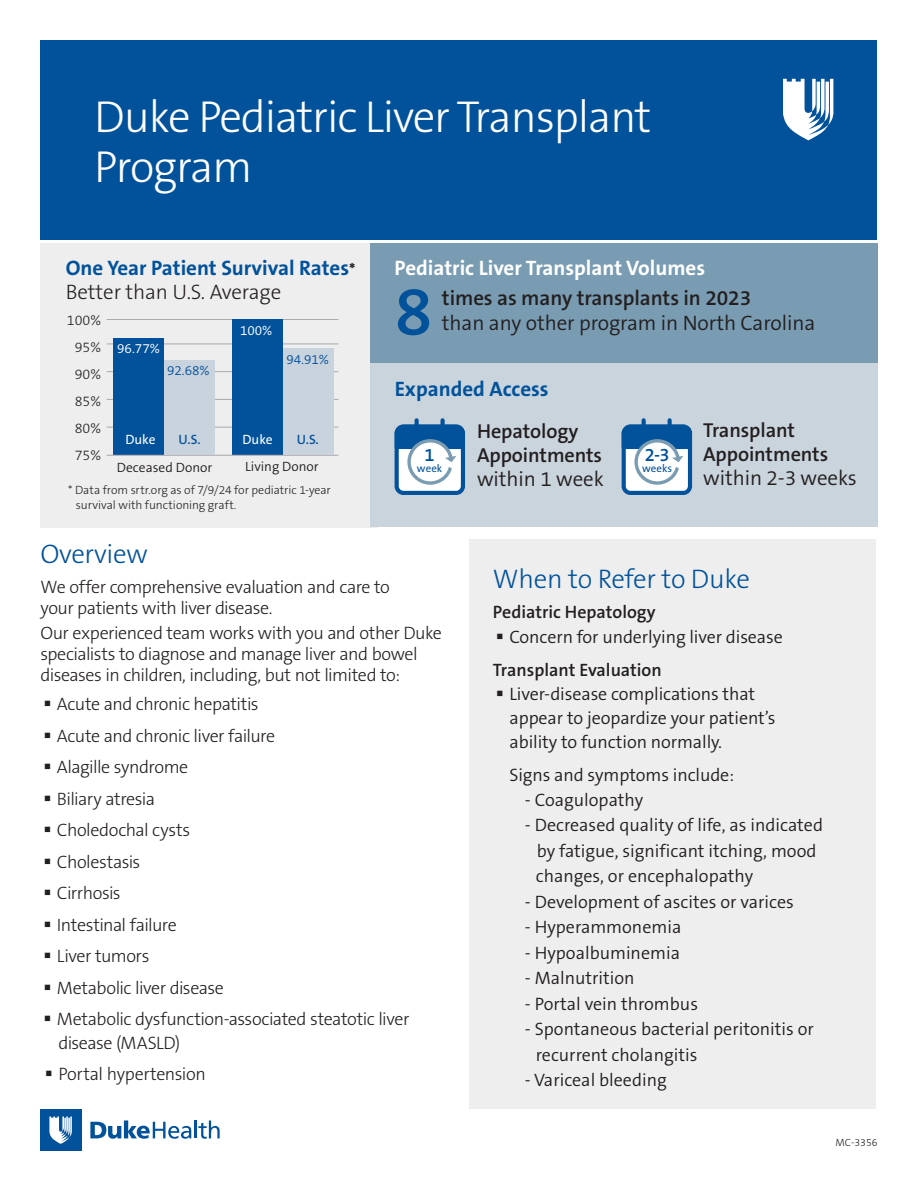
<style>
.page{position:relative;width:918px;height:1188px;background:#fff}
.page>*{position:absolute;margin:0;border:0;box-sizing:border-box;transform-origin:0 0}
.t1{font:600 69px "The Sans B W6";color:#01529a}
.t2{font:300 45px/49.5px "The Sans B W3";letter-spacing:-.025em;color:#fff}
.t3{font:300 27px "The Sans B W3";letter-spacing:-.01em;color:#01529a}
.t4{font:300 21px/24.8px "The Sans B W4";letter-spacing:-.005em;color:#231f20}
.t5{font:700 21px "The Sans B W7";color:#01529a}
.t6{font:700 21px "The Sans B W7";color:#fff}
.t7{font:300 21px "The Sans B W3";letter-spacing:-.005em;color:#231f20}
.t8{font:600 20.25px/24px "The Sans B W6";letter-spacing:-.005em;color:#231f20}
.t9{font:600 18.45px "The Sans B W6";color:#01529a}
.t10{font:300 18px/21px "The Sans B W3";letter-spacing:-.03em;color:#231f20}
.t11{font:300 18px/25.5px "The Sans B W4";color:#231f20}
.t12{font:600 18px "The Sans B W6";color:#231f20}
.t13{font:300 14.25px/27.2px "The Sans B W3";color:#231f20;text-align:center}
.t14{font:14.25px "The Sans B W5 Plain";color:#01529a}
.t15{font:300 13.5px "The Sans B W4";color:#231f20}
.t16{font:300 13.5px "The Sans B W4";color:#07549c}
.t17{font:300 13.5px "The Sans B W4";color:#fff}
.t18{font:13.5px "The Sans B W5 Plain";color:#fff}
.t19{font:600 13.5px "The Sans B W6";color:#07549c}
.t20{font:300 12px/15px "The Sans B W3";letter-spacing:-.005em;color:#231f20}
.t21{font:10.95px "The Sans B W5 Plain";color:#01529a}
.t22{font:300 10.5px "The Sans B W3";letter-spacing:-.005em;color:#231f20}
.s1{font-size:16.5px;color:#231f20}
.s2{font-family:"The Sans B W6";font-weight:600}
</style>
<div class="page">
<div style="left:469px;top:539px;width:407px;height:570px;background:#eeeeef"></div>
<div style="left:40px;top:243px;width:338px;height:284px;background:#eeeeef"></div>
<div style="left:40px;top:40px;width:837px;height:200px;background:#01529a"></div>
<svg style="left:783px;top:79px;width:51px;height:61px"></svg>
<div style="left:370px;top:243px;width:508px;height:120px;background:#799cb2"></div>
<div style="left:370px;top:363px;width:508px;height:163px;background:#cad4dd"></div>
<div style="left:397px;top:427px;width:66px;height:66px;background:#fff;border-radius:7px"></div>
<div style="left:395px;top:425px;width:70px;height:70px;border:4px solid #01529a;border-radius:7px"></div>
<svg style="left:415px;top:420px;width:4px;height:3px"></svg>
<svg style="left:441px;top:420px;width:4px;height:3px"></svg>
<svg style="left:394px;top:423px;width:71px;height:62px"></svg>
<div style="left:624px;top:427px;width:66px;height:66px;background:#fff;border-radius:7px"></div>
<div style="left:622px;top:425px;width:70px;height:70px;border:4px solid #01529a;border-radius:7px"></div>
<svg style="left:642px;top:420px;width:4px;height:3px"></svg>
<svg style="left:668px;top:420px;width:4px;height:3px"></svg>
<svg style="left:621px;top:423px;width:72px;height:62px"></svg>
<hr style="left:107px;top:319px;width:231px;height:1px;background:#a8a9ad">
<hr style="left:107px;top:344px;width:231px;height:1px;background:#a8a9ad">
<hr style="left:107px;top:371px;width:231px;height:1px;background:#a8a9ad">
<hr style="left:107px;top:399px;width:231px;height:1px;background:#a8a9ad">
<hr style="left:107px;top:427px;width:231px;height:1px;background:#a8a9ad">
<div style="left:232px;top:320px;width:50px;height:135px;background:#01529a"></div>
<div style="left:114px;top:339px;width:50px;height:116px;background:#01529a"></div>
<hr style="left:107px;top:455px;width:231px;height:1px;background:#a8a9ad">
<div style="left:283px;top:349px;width:50px;height:106px;background:#c9d3dd"></div>
<div style="left:165px;top:361px;width:50px;height:94px;background:#c9d3dd"></div>
<div style="left:40px;top:1109px;width:42px;height:41px;background:#01529a"></div>
<svg style="left:49px;top:1116px;width:23px;height:28px"></svg>
<svg style="left:90px;top:1120px;width:101px;height:19px"></svg>
<hr style="left:194px;top:1120px;width:3px;height:18px;background:#01529a">
<svg style="left:198px;top:1120px;width:22px;height:19px"></svg>
<h1 class="t2" style="left:94px;top:93px;width:559px">Duke Pediatric Liver Transplant<br>Program</h1>
<p class="t5" style="left:66px;top:255px;width:291px">One Year Patient Survival Rates<span class="s1">*</span></p>
<p class="t7" style="left:66px;top:279px;width:217px">Better than U.S. Average</p>
<p class="t13" style="left:67px;top:306px;width:36px">100%<br>95%<br>90%<br>85%<br>80%<br>75%</p>
<p class="t17" style="left:117px;top:340px;width:44px">96.77%</p>
<p class="t16" style="left:167px;top:361px;width:44px">92.68%</p>
<p class="t17" style="left:240px;top:322px;width:34px">100%</p>
<p class="t16" style="left:286px;top:351px;width:44px">94.91%</p>
<p class="t18" style="left:125px;top:431px;width:32px">Duke</p>
<p class="t14" style="left:181px;top:432px;width:22px">U .</p>
<p class="t18" style="left:242px;top:431px;width:32px">Duke</p>
<p class="t19" style="left:179px;top:431px;width:24px">U.S.</p>
<p class="t19" style="left:297px;top:431px;width:24px">U.S.</p>
<p class="t14" style="left:315px;top:431px;width:5px">.</p>
<p class="t15" style="left:117px;top:459px;width:97px">Deceased Donor</p>
<p class="t15" style="left:245px;top:458px;width:75px">Living Donor</p>
<p class="t20" style="left:76px;top:482px;width:256px;text-indent:-8px">* Data from srtr.org as of 7/9/24 for pediatric 1-year survival with functioning graft.</p>
<p class="t6" style="left:395px;top:254px;width:312px">Pediatric Liver Transplant Volumes</p>
<p class="t1" style="left:395px;top:267px;width:39px">8</p>
<p class="t4" style="left:442px;top:286px;width:375px"><span class="s2">times as many transplants in 2023<br></span>than any other program in North Carolina</p>
<p class="t5" style="left:395px;top:375px;width:155px">Expanded Access</p>
<p class="t8" style="left:477px;top:419px;width:127px">Hepatology<br>Appointments</p>
<p class="t4" style="left:477px;top:467px;width:128px">within 1 week</p>
<p class="t9" style="left:425px;top:443px;width:12px">1</p>
<p class="t21" style="left:417px;top:461px;width:27px">week</p>
<p class="t9" style="left:645px;top:443px;width:26px">2-3</p>
<p class="t21" style="left:642px;top:461px;width:32px">weeks</p>
<p class="t8" style="left:703px;top:419px;width:127px">Transplant<br>Appointments</p>
<p class="t4" style="left:703px;top:466px;width:155px">within 2-3 weeks</p>
<h2 class="t3" style="left:40px;top:537px;width:109px">Overview</h2>
<p class="t10" style="left:40px;top:576px;width:351px">We offer comprehensive evaluation and care to your patients with liver disease.</p>
<p class="t10" style="left:40px;top:623px;width:403px">Our experienced team works with you and other Duke specialists to diagnose and manage liver and bowel diseases in children, including, but not limited to:</p>
<p class="t10" style="left:43px;top:694px;width:217px">▪ Acute and chronic hepatitis</p>
<p class="t10" style="left:43px;top:725px;width:233px">▪ Acute and chronic liver failure</p>
<p class="t10" style="left:43px;top:757px;width:146px">▪ Alagille syndrome</p>
<p class="t10" style="left:43px;top:788px;width:113px">▪ Biliary atresia</p>
<p class="t10" style="left:43px;top:820px;width:148px">▪ Choledochal cysts</p>
<p class="t10" style="left:43px;top:851px;width:98px">▪ Cholestasis</p>
<p class="t10" style="left:43px;top:883px;width:79px">▪ Cirrhosis</p>
<p class="t10" style="left:43px;top:914px;width:135px">▪ Intestinal failure</p>
<p class="t10" style="left:43px;top:946px;width:107px">▪ Liver tumors</p>
<p class="t10" style="left:43px;top:977px;width:182px">▪ Metabolic liver disease</p>
<p class="t10" style="left:58px;top:1007px;width:353px;line-height:23.4px;text-indent:-15px">▪ Metabolic dysfunction-associated steatotic liver disease (MASLD)</p>
<p class="t10" style="left:45px;top:1064px;width:162px">▪ Portal hypertension</p>
<h3 class="t3" style="left:493px;top:562px;width:259px">When to Refer to Duke</h3>
<h4 class="t12" style="left:493px;top:600px;width:164px">Pediatric Hepatology</h4>
<p class="t11" style="left:496px;top:625px;width:288px">▪ Concern for underlying liver disease</p>
<h4 class="t12" style="left:493px;top:658px;width:170px">Transplant Evaluation</h4>
<p class="t11" style="left:509px;top:682px;width:268px;line-height:24px;text-indent:-14px">▪ Liver-disease complications that appear to jeopardize your patient’s ability to function normally.</p>
<p class="t11" style="left:509px;top:762px;width:226px">Signs and symptoms include:</p>
<p class="t11" style="left:525px;top:787px;width:120px">- Coagulopathy</p>
<p class="t11" style="left:536px;top:813px;width:289px;text-indent:-11px">- Decreased quality of life, as indicated by fatigue, significant itching, mood changes, or encephalopathy</p>
<p class="t11" style="left:525px;top:889px;width:270px">- Development of ascites or varices</p>
<p class="t11" style="left:525px;top:915px;width:158px">- Hyperammonemia</p>
<p class="t11" style="left:525px;top:940px;width:157px">- Hypoalbuminemia</p>
<p class="t11" style="left:525px;top:966px;width:111px">- Malnutrition</p>
<p class="t11" style="left:525px;top:991px;width:175px">- Portal vein thrombus</p>
<p class="t11" style="left:536px;top:1017px;width:280px;text-indent:-11px">- Spontaneous bacterial peritonitis or recurrent cholangitis</p>
<p class="t11" style="left:525px;top:1068px;width:143px">- Variceal bleeding</p>
<p class="t22" style="left:836px;top:1135px;width:43px">MC-3356</p>
</div>
